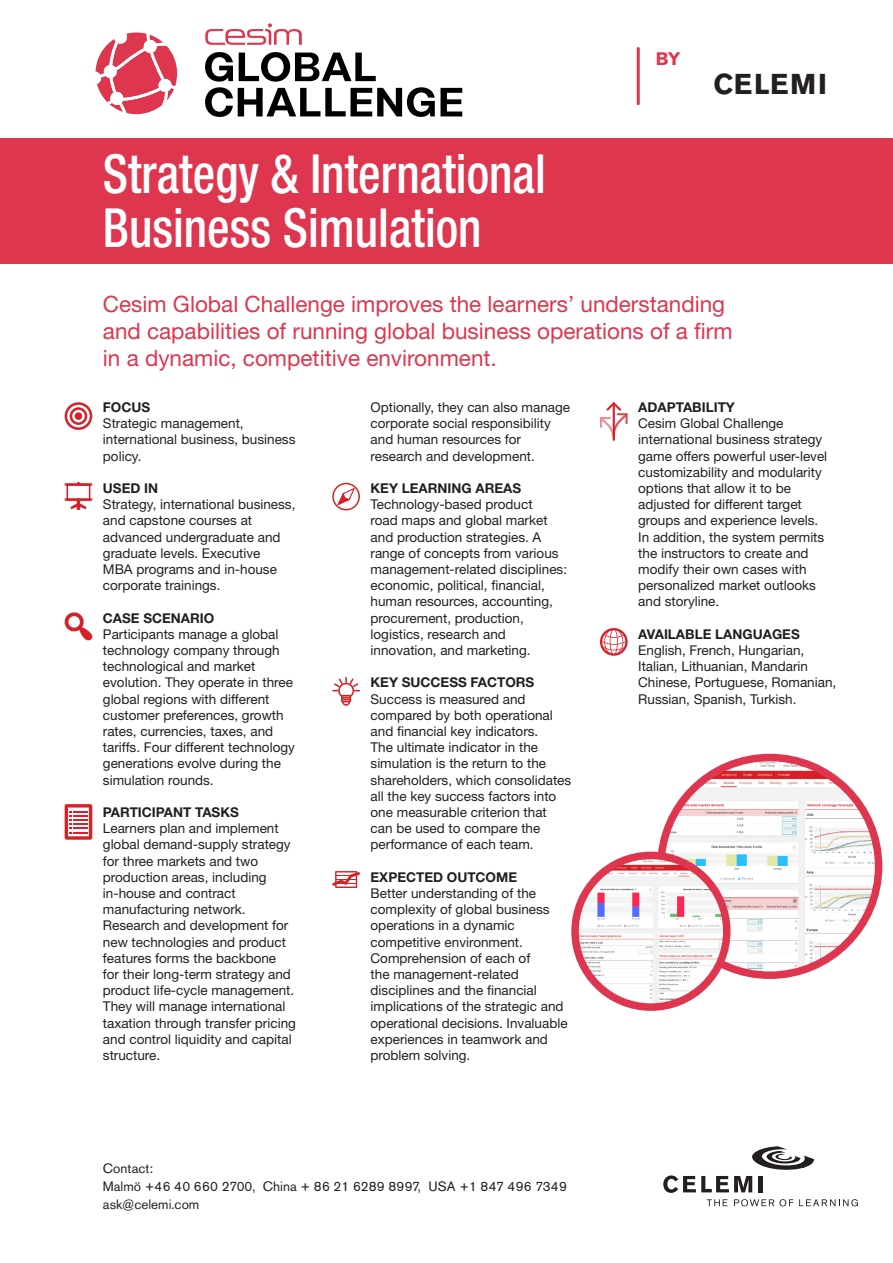
<style>
.page{position:relative;width:893px;height:1263px;background:#fff}
.page>*{position:absolute;margin:0;border:0;box-sizing:border-box;transform-origin:0 0}
.t1{font:500 condensed 54px/54px "Helvetica Neue LT Std";color:#fff;scale:.9 1}
.t2{font:700 28.5px "Akzidenz Grotesk Pro";letter-spacing:.06em;color:#231f20}
.t3{font:22.5px/27px "Helvetica Neue LT Std";color:#dd364e}
.t4{font:700 18px "Akzidenz Grotesk Pro";color:#dd364e}
.t5{font:13.5px/16.2px "Helvetica Neue LT Std";color:#231f20}
.t6{font:13.5px/18px "Akzidenz Grotesk Pro";color:#231f20}
.t7{font:700 13.5px "Helvetica Neue LT Std";color:#231f20}
.s1{font-weight:700}
</style>
<div class="page">
<div style="left:0;top:138px;width:893px;height:126px;background:#dd364e"></div>
<svg style="left:205px;top:23px;width:97px;height:22px"></svg>
<svg style="left:205px;top:52px;width:257px;height:65px"></svg>
<svg style="left:95px;top:32px;width:82px;height:82px"></svg>
<img style="left:661px;top:757px;width:218px;height:218px;border-radius:109px">
<div style="left:657px;top:754px;width:225px;height:225px;border:8px solid #dd364e;border-radius:50%"></div>
<img style="left:575px;top:855px;width:152px;height:152px;border-radius:76px">
<div style="left:571px;top:852px;width:159px;height:159px;border:8px solid #dd364e;border-radius:50%"></div>
<svg style="left:65px;top:402px;width:27px;height:28px"></svg>
<div style="left:75px;top:412px;width:7px;height:8px;background:#d82028;border-radius:50%"></div>
<svg style="left:332px;top:483px;width:28px;height:27px"></svg>
<svg style="left:65px;top:482px;width:27px;height:28px"></svg>
<svg style="left:332px;top:677px;width:28px;height:29px"></svg>
<svg style="left:65px;top:612px;width:27px;height:28px"></svg>
<svg style="left:65px;top:804px;width:27px;height:36px"></svg>
<svg style="left:600px;top:628px;width:28px;height:28px"></svg>
<svg style="left:600px;top:402px;width:28px;height:39px"></svg>
<svg style="left:332px;top:871px;width:28px;height:17px"></svg>
<hr style="left:637px;top:48px;width:3px;height:56px;background:#dd364e">
<svg style="left:707px;top:1199px;width:20px;height:7px"></svg>
<svg style="left:734px;top:1199px;width:59px;height:7px"></svg>
<svg style="left:799px;top:1199px;width:59px;height:7px"></svg>
<svg style="left:663px;top:1146px;width:151px;height:47px"></svg>
<hr style="left:758px;top:1176px;width:4px;height:16px;background:#231f20">
<p class="t1" style="left:103px;top:146px;width:494px">Strategy &amp; International<br>Business Simulation</p>
<p class="t4" style="left:656px;top:47px;width:26px">BY</p>
<p class="t2" style="left:713px;top:65px;width:115px">CELEMI</p>
<p class="t3" style="left:103px;top:290px;width:631px">Cesim Global Challenge improves the learners’ understanding and capabilities of running global business operations of a firm in a dynamic, competitive environment.</p>
<p class="t7" style="left:103px;top:399px;width:49px">FOCUS</p>
<p class="t5" style="left:103px;top:415px;width:194px">Strategic management, international business, business policy.</p>
<p class="t7" style="left:103px;top:480px;width:57px">USED IN</p>
<p class="t5" style="left:103px;top:496px;width:194px">Strategy, international business, and capstone courses at advanced undergraduate and graduate levels. Executive<br>MBA programs and in-house corporate trainings.</p>
<p class="t5" style="left:103px;top:609px;width:194px"><span class="s1">CASE SCENARIO<br></span>Participants manage a global technology company through technological and market evolution. They operate in three global regions with different customer preferences, growth rates, currencies, taxes, and tariffs. Four different technology generations evolve during the simulation rounds.</p>
<p class="t5" style="left:103px;top:804px;width:195px"><span class="s1">PARTICIPANT TASKS<br></span>Learners plan and implement global demand-supply strategy for three markets and two production areas, including in-house and contract manufacturing network.<br>Research and development for new technologies and product features forms the backbone<br>for their long-term strategy and product life-cycle management.<br>They will manage international taxation through transfer pricing and control liquidity and capital structure.</p>
<p class="t5" style="left:371px;top:399px;width:201px">Optionally, they can also manage corporate social responsibility and human resources for research and development.</p>
<p class="t5" style="left:371px;top:480px;width:198px"><span class="s1">KEY LEARNING AREAS<br></span>Technology-based product<br>road maps and global market and production strategies. A range of concepts from various management-related disciplines: economic, political, financial, human resources, accounting, procurement, production, logistics, research and innovation, and marketing.</p>
<p class="t5" style="left:371px;top:674px;width:202px"><span class="s1">KEY SUCCESS FACTORS<br></span>Success is measured and compared by both operational and financial key indicators.<br>The ultimate indicator in the simulation is the return to the shareholders, which consolidates all the key success factors into one measurable criterion that can be used to compare the performance of each team.</p>
<p class="t7" style="left:371px;top:869px;width:148px">EXPECTED OUTCOME</p>
<p class="t5" style="left:371px;top:885px;width:199px">Better understanding of the complexity of global business operations in a dynamic competitive environment.<br>Comprehension of each of<br>the management-related disciplines and the financial implications of the strategic and operational decisions. Invaluable experiences in teamwork and problem solving.</p>
<p class="t7" style="left:638px;top:399px;width:98px">ADAPTABILITY</p>
<p class="t5" style="left:638px;top:415px;width:190px">Cesim Global Challenge international business strategy game offers powerful user-level customizability and modularity options that allow it to be adjusted for different target groups and experience levels.<br>In addition, the system permits the instructors to create and modify their own cases with personalized market outlooks and storyline.</p>
<p class="t7" style="left:638px;top:626px;width:163px">AVAILABLE LANGUAGES</p>
<p class="t5" style="left:638px;top:642px;width:200px">English, French, Hungarian,<br>Italian, Lithuanian, Mandarin<br>Chinese, Portuguese, Romanian,<br>Russian, Spanish, Turkish.</p>
<p class="t6" style="left:103px;top:1159px;width:466px">Contact:<br>Malmö +46 40 660 2700, China + 86 21 6289 8997, USA +1 847 496 7349 ask@celemi.com</p>
</div>
